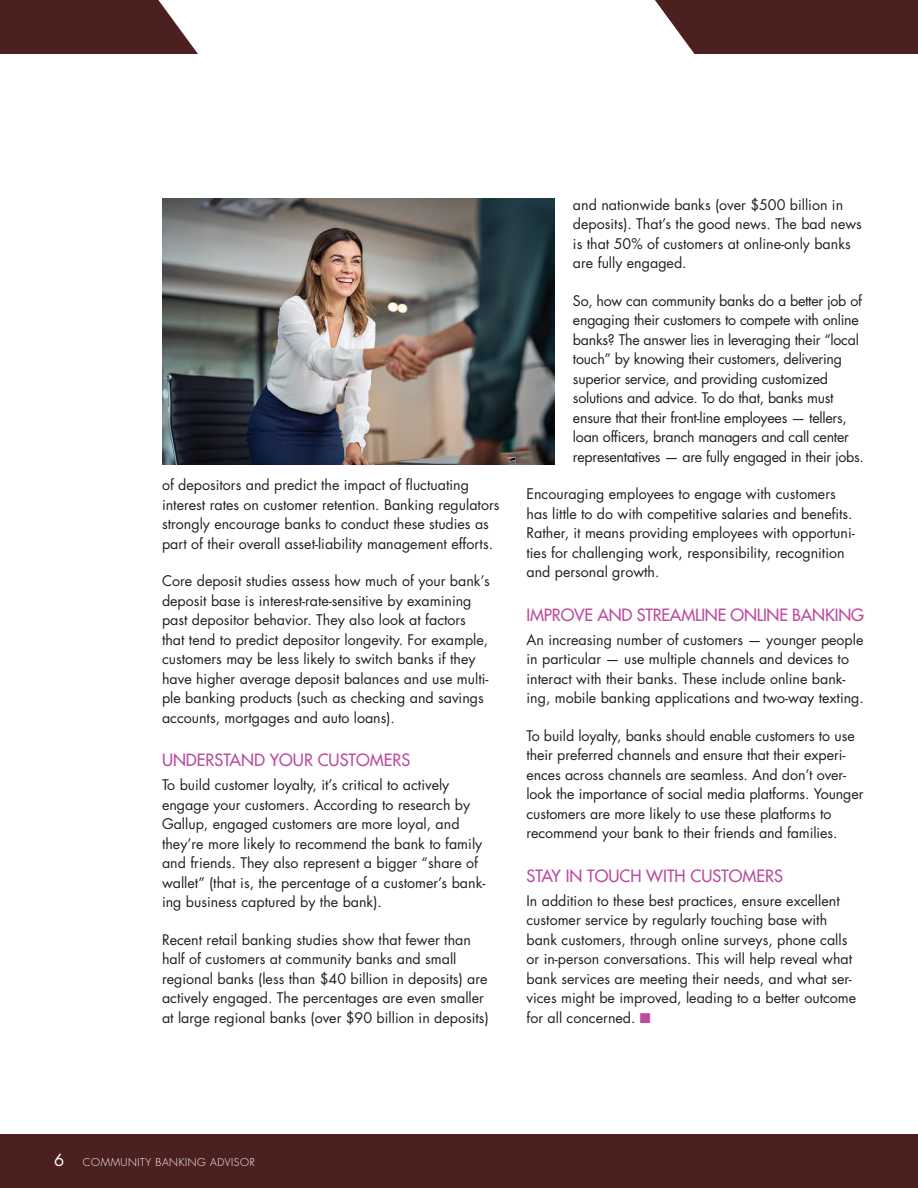
<style>
.page{position:relative;width:918px;height:1188px;background:#fff}
.page>*{position:absolute;margin:0;border:0;box-sizing:border-box;transform-origin:0 0}
.t1{font:500 16.5px "Futura Std";color:#ba4c9d}
.t2{font:16.5px "Futura Std";color:#fff}
.t3{font:14.25px/19.5px "Futura Std";color:#231f20}
.t4{font:14.25px/19.5px "Futura Std";letter-spacing:-.02em;color:#231f20}
.t5{font:300 10.5px "Futura Std";letter-spacing:.05em;color:#fff}
.s1{color:#ba4c9d}
</style>
<div class="page">
<svg style="left:0;top:0;width:198px;height:54px;background:#5c3533"></svg>
<div style="left:0;top:1134px;width:918px;height:54px;background:#4b201e"></div>
<svg style="left:655px;top:0;width:263px;height:54px;background:#58302e"></svg>
<img style="left:162px;top:198px;width:393px;height:267px">
<p class="t3" style="left:162px;top:475px;width:339px">of depositors and predict the impact of fluctuating interest rates on customer retention. Banking regulators strongly encourage banks to conduct these studies as part of their overall asset-liability management efforts.</p>
<p class="t3" style="left:162px;top:571px;width:329px">Core deposit studies assess how much of your bank’s deposit base is interest-rate-sensitive by examining past depositor behavior. They also look at factors that tend to predict depositor longevity. For example, customers may be less likely to switch banks if they have higher average deposit balances and use multi&shy;ple banking products (such as checking and savings accounts, mortgages and auto loans).</p>
<p class="t1" style="left:162px;top:750px;width:250px">UNDERSTAND YOUR CUSTOMERS</p>
<p class="t3" style="left:162px;top:775px;width:325px">To build customer loyalty, it’s critical to actively engage your customers. According to research by Gallup, engaged customers are more loyal, and they’re more likely to recommend the bank to family and friends. They also represent a bigger “share of wallet” (that is, the percentage of a customer’s bank&shy;ing business captured by the bank).</p>
<p class="t3" style="left:162px;top:930px;width:328px">Recent retail banking studies show that fewer than half of customers at community banks and small regional banks (less than $40 billion in deposits) are actively engaged. The percentages are even smaller at large regional banks (over $90 billion in deposits)</p>
<p class="t3" style="left:573px;top:195px;width:290px">and nationwide banks (over $500 billion in deposits). That’s the good news. The bad news is that 50% of customers at online-only banks are fully engaged.</p>
<p class="t4" style="left:573px;top:291px;width:293px">So, how can community banks do a better job of engaging their customers to compete with online banks? The answer lies in leveraging their “local touch” by knowing their customers, delivering superior service, and providing customized solutions and advice. To do that, banks must ensure that their front-line employees — tellers, loan officers, branch managers and call center representatives — are fully engaged in their jobs.</p>
<p class="t3" style="left:527px;top:484px;width:330px">Encouraging employees to engage with customers has little to do with competitive salaries and benefits.<br>Rather, it means providing employees with opportuni&shy;ties for challenging work, responsibility, recognition and personal growth.</p>
<p class="t1" style="left:526px;top:604px;width:339px">IMPROVE AND STREAMLINE ONLINE BANKING</p>
<p class="t3" style="left:526px;top:630px;width:339px">An increasing number of customers — younger people in particular — use multiple channels and devices to interact with their banks. These include online bank&shy;ing, mobile banking applications and two-way texting.</p>
<p class="t3" style="left:526px;top:726px;width:339px">To build loyalty, banks should enable customers to use their preferred channels and ensure that their experi&shy;ences across channels are seamless. And don’t over&shy;look the importance of social media platforms. Younger customers are more likely to use these platforms to recommend your bank to their friends and families.</p>
<p class="t1" style="left:526px;top:865px;width:258px">STAY IN TOUCH WITH CUSTOMERS</p>
<p class="t3" style="left:526px;top:891px;width:331px">In addition to these best practices, ensure excellent customer service by regularly touching base with bank customers, through online surveys, phone calls or in-person conversations. This will help reveal what bank services are meeting their needs, and what ser&shy;vices might be improved, leading to a better outcome for all concerned. <span class="s1">■</span></p>
<p class="t2" style="left:54px;top:1149px;width:12px">6</p>
<p class="t5" style="left:83px;top:1155px;width:173px">COMMUNITY BANKING ADVISOR</p>
</div>
